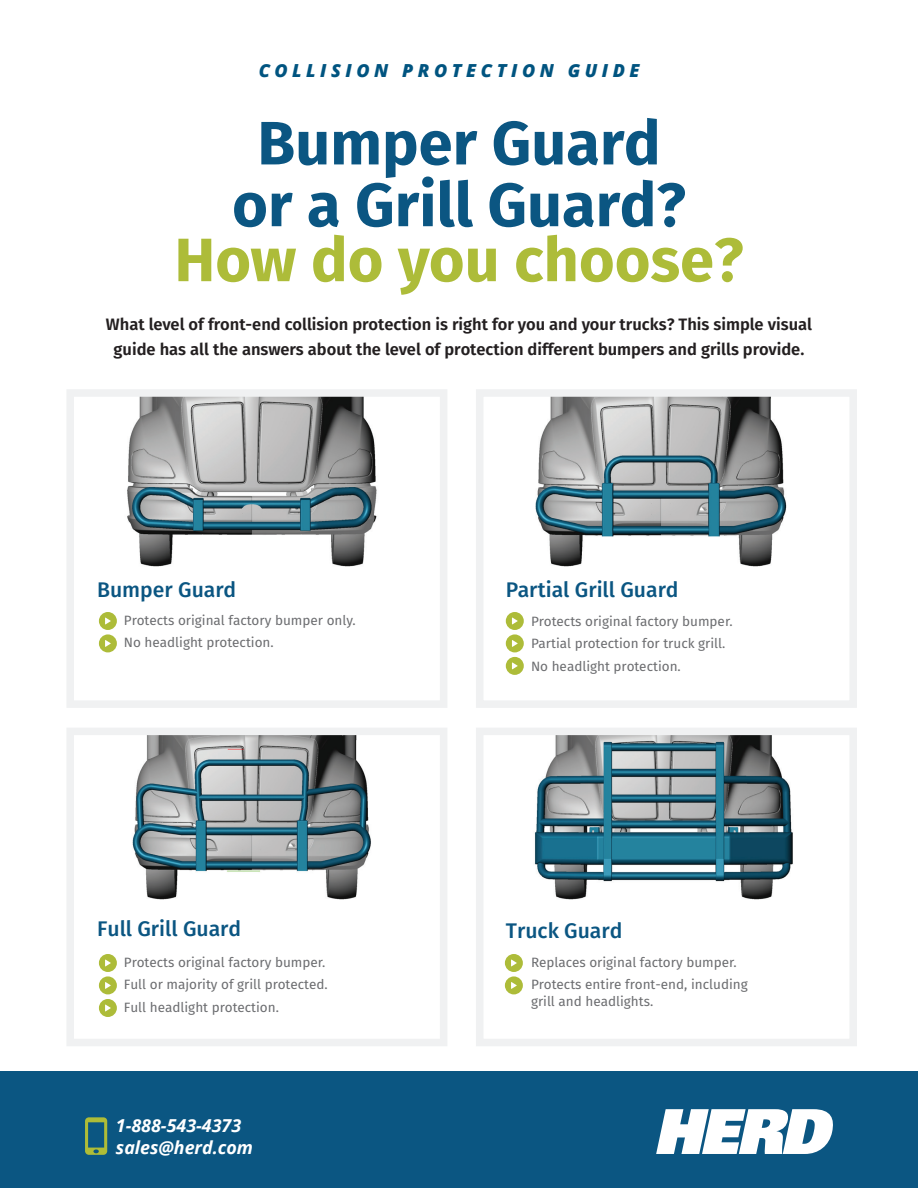
<style>
.page{position:relative;width:918px;height:1188px;background:#fff}
.page>*{position:absolute;margin:0;border:0;box-sizing:border-box;transform-origin:0 0}
.t1{font:700 61.35px/61.8px "Fira Sans";color:#0b5682;text-align:center}
.t2{font:700 61.35px "Fira Sans";color:#adbc39}
.t3{font:500 21.15px "Fira Sans";color:#0b5682}
.t4{font:italic 800 18px "Open Sans";letter-spacing:.25em;color:#005480}
.t5{font:italic 700 17.85px/21.5px "Open Sans";color:#fff}
.t6{font:600 16.5px/24.6px "Fira Sans";color:#231f20;text-align:center}
.t7{font:13.5px/22.5px "Fira Sans";color:#6c6d70}
</style>
<div class="page">
<img style="left:534px;top:737px;width:259px;height:163px">
<img style="left:127px;top:398px;width:250px;height:169px">
<img style="left:132px;top:737px;width:239px;height:163px">
<img style="left:535px;top:398px;width:252px;height:169px">
<div style="left:0;top:1071px;width:918px;height:117px;background:#0b5682"></div>
<div style="left:66px;top:389px;width:381px;height:319px;border:8px solid #f0f1f2"></div>
<div style="left:66px;top:728px;width:381px;height:318px;border:8px solid #f0f1f2"></div>
<div style="left:476px;top:389px;width:381px;height:319px;border:8px solid #f0f1f2"></div>
<div style="left:476px;top:728px;width:381px;height:318px;border:8px solid #f0f1f2"></div>
<div style="left:99px;top:612px;width:18px;height:18px;background:#adbc39;border-radius:50%"></div>
<svg style="left:105px;top:618px;width:6px;height:6px"></svg>
<div style="left:99px;top:954px;width:18px;height:18px;background:#adbc39;border-radius:50%"></div>
<svg style="left:105px;top:960px;width:6px;height:6px"></svg>
<div style="left:505px;top:954px;width:18px;height:18px;background:#adbc39;border-radius:50%"></div>
<svg style="left:511px;top:960px;width:6px;height:6px"></svg>
<div style="left:506px;top:612px;width:18px;height:18px;background:#adbc39;border-radius:50%"></div>
<svg style="left:512px;top:618px;width:6px;height:6px"></svg>
<div style="left:99px;top:634px;width:18px;height:18px;background:#adbc39;border-radius:50%"></div>
<svg style="left:105px;top:640px;width:6px;height:7px"></svg>
<div style="left:99px;top:976px;width:18px;height:18px;background:#adbc39;border-radius:50%"></div>
<svg style="left:105px;top:982px;width:6px;height:7px"></svg>
<div style="left:99px;top:999px;width:18px;height:18px;background:#adbc39;border-radius:50%"></div>
<svg style="left:105px;top:1005px;width:6px;height:6px"></svg>
<div style="left:505px;top:976px;width:18px;height:18px;background:#adbc39;border-radius:50%"></div>
<svg style="left:511px;top:982px;width:6px;height:7px"></svg>
<div style="left:506px;top:634px;width:18px;height:18px;background:#adbc39;border-radius:50%"></div>
<svg style="left:512px;top:640px;width:6px;height:7px"></svg>
<div style="left:506px;top:657px;width:18px;height:18px;background:#adbc39;border-radius:50%"></div>
<svg style="left:512px;top:662px;width:6px;height:7px"></svg>
<svg style="left:85px;top:1117px;width:22px;height:38px"></svg>
<svg style="left:656px;top:1109px;width:177px;height:45px"></svg>
<h3 class="t4" style="left:259px;top:57px;width:382px">COLLISION PROTECTION GUIDE</h3>
<h1 class="t1" style="left:232px;top:108px;width:455px">Bumper Guard or a Grill Guard?</h1>
<h1 class="t2" style="left:174px;top:208px;width:571px">How do you choose?</h1>
<p class="t6" style="left:106px;top:311px;width:708px">What level of front-end collision protection is right for you and your trucks? This simple visual guide has all the answers about the level of protection different bumpers and grills provide.</p>
<h2 class="t3" style="left:97px;top:573px;width:141px">Bumper Guard</h2>
<h2 class="t3" style="left:506px;top:573px;width:174px">Partial Grill Guard</h2>
<p class="t7" style="left:124px;top:608px;width:233px">Protects original factory bumper only.<br>No headlight protection.</p>
<p class="t7" style="left:531px;top:609px;width:203px">Protects original factory bumper.<br>Partial protection for truck grill.<br>No headlight protection.</p>
<h2 class="t3" style="left:97px;top:912px;width:145px">Full Grill Guard</h2>
<h2 class="t3" style="left:506px;top:916px;width:118px">Truck Guard</h2>
<p class="t7" style="left:124px;top:950px;width:205px">Protects original factory bumper.<br>Full or majority of grill protected.<br>Full headlight protection.</p>
<p class="t7" style="left:531px;top:950px;width:218px">Replaces original factory bumper.<br>Protects entire front-end, including</p>
<p class="t7" style="left:531px;top:989px;width:124px">grill and headlights.</p>
<h3 class="t5" style="left:116px;top:1114px;width:139px">1-888-543-4373 sales@herd.com</h3>
</div>
